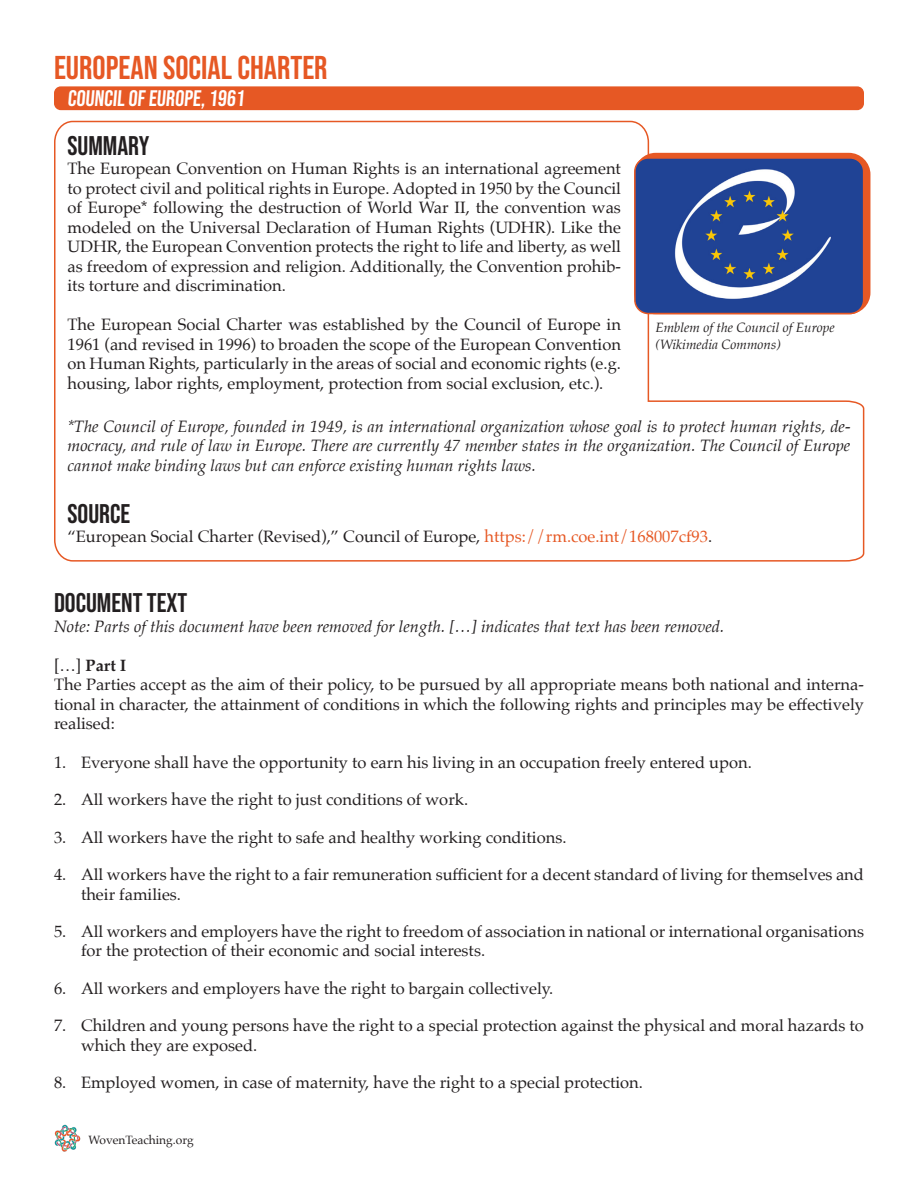
<style>
.page{position:relative;width:918px;height:1188px;background:#fff}
.page>*{position:absolute;margin:0;border:0;box-sizing:border-box;transform-origin:0 0}
.Page_Header{font:33px "Bebas Neue";color:#e65824}
.Paragraph_Header{font:27px "Bebas Neue";color:#231f20}
.Page_Subheader{font:22.5px "Bebas Neue";color:#fff}
.Paragraph_Style_1{font:16.5px/19.5px "Palatino";color:#231f20;text-align:justify}
.Paragraph_Style_1-2{font:italic 16.5px/19.5px "Palatino";color:#231f20;text-align:justify}
.Paragraph_Style_1-3{font:700 16.5px "Palatino";color:#231f20}
.Image_Credit{font:italic 13.5px/16.5px "Palatino";color:#231f20}
.t1{font:12px "Palatino";color:#231f20}
.s1{color:#e65824}
.s2{font-weight:400}
</style>
<div class="page">
<img style="left:54px;top:1125px;width:27px;height:27px">
<svg style="left:54px;top:120px;width:811px;height:442px"></svg>
<div style="left:634px;top:153px;width:236px;height:161px;border:16px solid #e65824;border-radius:14px"></div>
<div style="left:54px;top:86px;width:810px;height:24px;background:#e65824;border-radius:7px"></div>
<img style="left:635px;top:158px;width:229px;height:156px">
<div style="left:634px;top:157px;width:230px;height:157px;border:2px solid #e65824;border-radius:14px"></div>
<p class="Page_Header" style="left:54px;top:49px;width:275px">EUROPEAN SOCIAL CHARTER</p>
<p class="Page_Subheader" style="left:68px;top:86px;width:181px">COUNCIL OF EUROPE, 1961</p>
<p class="Paragraph_Header" style="left:68px;top:130px;width:83px">SUMMARY</p>
<p class="Paragraph_Style_1" style="left:68px;top:159px;width:555px">The European Convention on Human Rights is an international agreement to protect civil and political rights in Europe. Adopted in 1950 by the Council of Europe* following the destruction of World War II, the convention was modeled on the Universal Declaration of Human Rights (UDHR). Like the UDHR, the European Convention protects the right to life and liberty, as well as freedom of expression and religion. Additionally, the Convention prohib&shy;its torture and discrimination.</p>
<p class="Paragraph_Style_1" style="left:68px;top:315px;width:555px">The European Social Charter was established by the Council of Europe in 1961 (and revised in 1996) to broaden the scope of the European Convention on Human Rights, particularly in the areas of social and economic rights (e.g. housing, labor rights, employment, protection from social exclusion, etc.).</p>
<p class="Image_Credit" style="left:656px;top:319px;width:181px">Emblem of the Council of Europe (Wikimedia Commons)</p>
<p class="Paragraph_Style_1-2" style="left:68px;top:416px;width:784px">*The Council of Europe, founded in 1949, is an international organization whose goal is to protect human rights, de&shy;mocracy, and rule of law in Europe. There are currently 47 member states in the organization. The Council of Europe cannot make binding laws but can enforce existing human rights laws.</p>
<p class="Paragraph_Header" style="left:68px;top:498px;width:64px">SOURCE</p>
<p class="Paragraph_Style_1" style="left:68px;top:527px;width:646px">“European Social Charter (Revised),” Council of Europe, <span class="s1">https://rm.coe.int/168007cf93</span>.</p>
<p class="Paragraph_Header" style="left:54px;top:587px;width:135px">DOCUMENT TEXT</p>
<p class="Paragraph_Style_1-2" style="left:54px;top:616px;width:672px">Note: Parts of this document have been removed for length. […] indicates that text has been removed.</p>
<p class="Paragraph_Style_1-3" style="left:54px;top:651px;width:74px"><span class="s2">[…]</span> Part I</p>
<p class="Paragraph_Style_1" style="left:54px;top:675px;width:812px">The Parties accept as the aim of their policy, to be pursued by all appropriate means both national and interna&shy;tional in character, the attainment of conditions in which the following rights and principles may be effectively realised:</p>
<p class="Paragraph_Style_1" style="left:54px;top:753px;width:699px">1. Everyone shall have the opportunity to earn his living in an occupation freely entered upon.</p>
<p class="Paragraph_Style_1" style="left:54px;top:790px;width:416px">2. All workers have the right to just conditions of work.</p>
<p class="Paragraph_Style_1" style="left:54px;top:827px;width:514px">3. All workers have the right to safe and healthy working conditions.</p>
<p class="Paragraph_Style_1" style="left:81px;top:865px;width:785px;text-indent:-27px">4. All workers have the right to a fair remuneration sufficient for a decent standard of living for themselves and their families.</p>
<p class="Paragraph_Style_1" style="left:81px;top:921px;width:785px;text-indent:-27px">5. All workers and employers have the right to freedom of association in national or international organisations for the protection of their economic and social interests.</p>
<p class="Paragraph_Style_1" style="left:54px;top:978px;width:501px">6. All workers and employers have the right to bargain collectively.</p>
<p class="Paragraph_Style_1" style="left:81px;top:1016px;width:784px;text-indent:-27px">7. Children and young persons have the right to a special protection against the physical and moral hazards to which they are exposed.</p>
<p class="Paragraph_Style_1" style="left:54px;top:1072px;width:591px">8. Employed women, in case of maternity, have the right to a special protection.</p>
<p class="t1" style="left:89px;top:1130px;width:107px">WovenTeaching.org</p>
</div>
